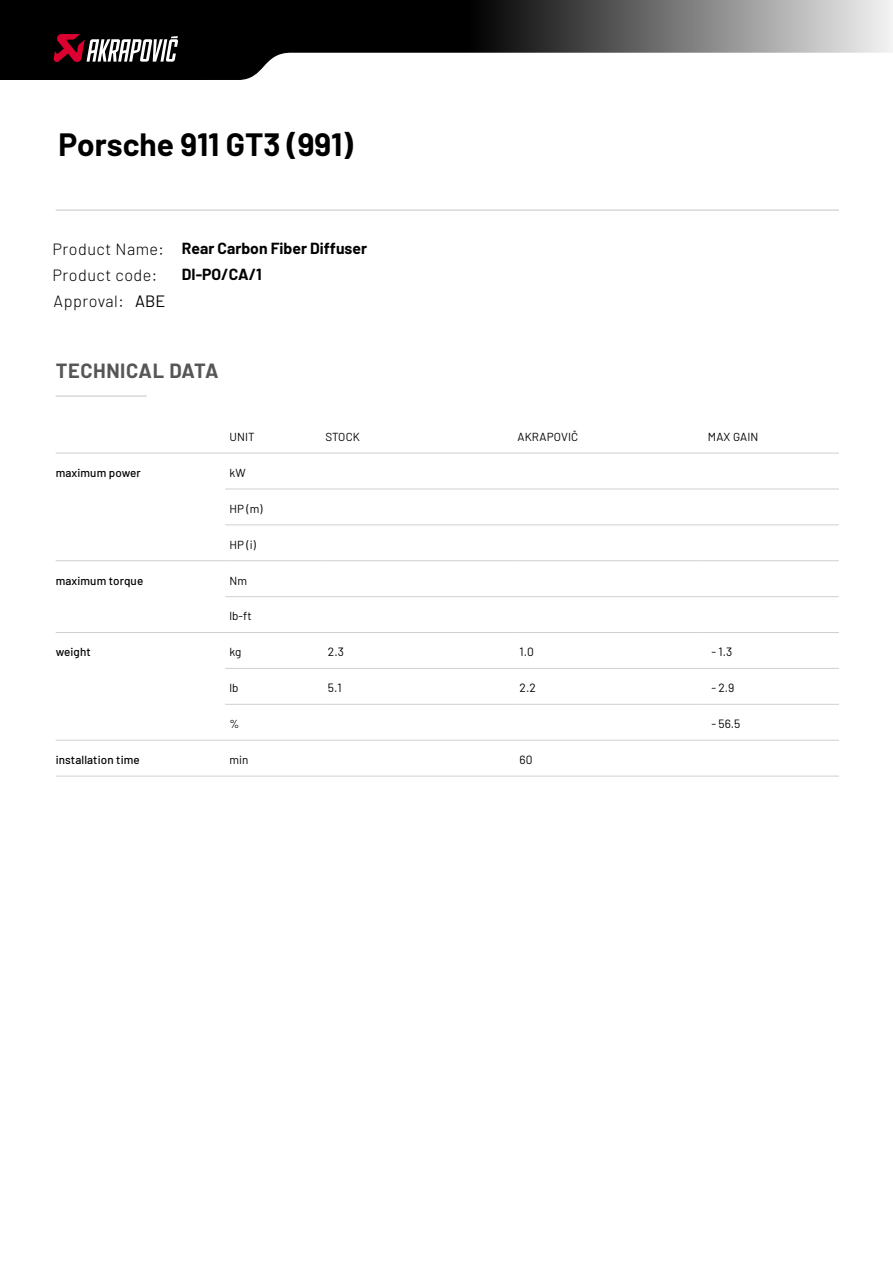
<style>
.page{position:relative;width:893px;height:1263px;background:#fff}
.page>*{position:absolute;margin:0;border:0;box-sizing:border-box;transform-origin:0 0}
.t1{font:700 31.5px "Barlow";color:#000}
.t2{font:700 20.1px "Barlow";letter-spacing:.03em;color:#565656}
.t3{font:16.35px "Barlow";color:#000}
.t4{font:300 16.2px "Barlow";letter-spacing:.03em;color:#000}
.t5{font:700 15.75px/26.2px "Barlow";color:#000}
.t6{font:12px "Barlow";color:#000}
.t7{font:11.7px "Barlow";letter-spacing:.01em;color:#000}
.t8{font:500 11.7px "Barlow";letter-spacing:.01em;color:#000}
</style>
<div class="page">
<svg style="left:0;top:0;width:893px;height:80px"></svg>
<svg style="left:53px;top:34px;width:125px;height:29px"></svg>
<hr style="left:56px;top:396px;width:91px;height:1px;background:#c3c6c7">
<hr style="left:56px;top:453px;width:169px;height:1px;background:#cfd0d0">
<hr style="left:225px;top:453px;width:96px;height:1px;background:#cfd0d0">
<hr style="left:321px;top:453px;width:192px;height:1px;background:#cfd0d0">
<hr style="left:513px;top:453px;width:191px;height:1px;background:#cfd0d0">
<hr style="left:704px;top:453px;width:135px;height:1px;background:#cfd0d0">
<hr style="left:225px;top:489px;width:96px;height:1px;background:#cfd0d0">
<hr style="left:321px;top:489px;width:192px;height:1px;background:#cfd0d0">
<hr style="left:513px;top:489px;width:191px;height:1px;background:#cfd0d0">
<hr style="left:704px;top:489px;width:135px;height:1px;background:#cfd0d0">
<hr style="left:225px;top:525px;width:96px;height:1px;background:#cfd0d0">
<hr style="left:321px;top:525px;width:192px;height:1px;background:#cfd0d0">
<hr style="left:513px;top:525px;width:191px;height:1px;background:#cfd0d0">
<hr style="left:704px;top:525px;width:135px;height:1px;background:#cfd0d0">
<hr style="left:56px;top:560px;width:169px;height:1px;background:#cfd0d0">
<hr style="left:225px;top:560px;width:96px;height:1px;background:#cfd0d0">
<hr style="left:321px;top:560px;width:192px;height:1px;background:#cfd0d0">
<hr style="left:513px;top:560px;width:191px;height:1px;background:#cfd0d0">
<hr style="left:704px;top:560px;width:135px;height:1px;background:#cfd0d0">
<hr style="left:225px;top:596px;width:96px;height:1px;background:#cfd0d0">
<hr style="left:321px;top:596px;width:192px;height:1px;background:#cfd0d0">
<hr style="left:513px;top:596px;width:191px;height:1px;background:#cfd0d0">
<hr style="left:704px;top:596px;width:135px;height:1px;background:#cfd0d0">
<hr style="left:56px;top:632px;width:169px;height:1px;background:#cfd0d0">
<hr style="left:225px;top:632px;width:96px;height:1px;background:#cfd0d0">
<hr style="left:321px;top:632px;width:192px;height:1px;background:#cfd0d0">
<hr style="left:513px;top:632px;width:191px;height:1px;background:#cfd0d0">
<hr style="left:704px;top:632px;width:135px;height:1px;background:#cfd0d0">
<hr style="left:225px;top:668px;width:96px;height:1px;background:#cfd0d0">
<hr style="left:321px;top:668px;width:192px;height:1px;background:#cfd0d0">
<hr style="left:513px;top:668px;width:191px;height:1px;background:#cfd0d0">
<hr style="left:704px;top:668px;width:135px;height:1px;background:#cfd0d0">
<hr style="left:225px;top:704px;width:96px;height:1px;background:#cfd0d0">
<hr style="left:321px;top:704px;width:192px;height:1px;background:#cfd0d0">
<hr style="left:513px;top:704px;width:191px;height:1px;background:#cfd0d0">
<hr style="left:704px;top:704px;width:135px;height:1px;background:#cfd0d0">
<hr style="left:56px;top:740px;width:169px;height:1px;background:#cfd0d0">
<hr style="left:225px;top:740px;width:96px;height:1px;background:#cfd0d0">
<hr style="left:321px;top:740px;width:192px;height:1px;background:#cfd0d0">
<hr style="left:513px;top:740px;width:191px;height:1px;background:#cfd0d0">
<hr style="left:704px;top:740px;width:135px;height:1px;background:#cfd0d0">
<hr style="left:56px;top:776px;width:169px;height:1px;background:#cfd0d0">
<hr style="left:225px;top:776px;width:96px;height:1px;background:#cfd0d0">
<hr style="left:321px;top:776px;width:192px;height:1px;background:#cfd0d0">
<hr style="left:513px;top:776px;width:191px;height:1px;background:#cfd0d0">
<hr style="left:704px;top:776px;width:135px;height:1px;background:#cfd0d0">
<hr style="left:56px;top:210px;width:783px;height:1px;background:#c3c6c7">
<h1 class="t1" style="left:58px;top:125px;width:296px">Porsche 911 GT3 (991)</h1>
<h3 class="t4" style="left:53px;top:237px;width:113px">Product Name:</h3>
<h3 class="t4" style="left:53px;top:263px;width:106px">Product code:</h3>
<h3 class="t4" style="left:54px;top:289px;width:72px">Approval:</h3>
<h3 class="t3" style="left:135px;top:290px;width:32px">ABE</h3>
<h3 class="t5" style="left:182px;top:234px;width:187px">Rear Carbon Fiber Diffuser<br>DI-PO/CA/1</h3>
<h2 class="t2" style="left:56px;top:356px;width:164px">TECHNICAL DATA</h2>
<p class="t7" style="left:229px;top:428px;width:27px">UNIT</p>
<p class="t7" style="left:325px;top:428px;width:36px">STOCK</p>
<p class="t7" style="left:517px;top:428px;width:62px">AKRAPOVIČ</p>
<p class="t7" style="left:708px;top:428px;width:52px">MAX GAIN</p>
<p class="t8" style="left:56px;top:464px;width:87px">maximum power</p>
<p class="t7" style="left:229px;top:464px;width:18px">kW</p>
<p class="t7" style="left:229px;top:500px;width:35px">HP (m)</p>
<p class="t7" style="left:229px;top:536px;width:28px">HP (i)</p>
<p class="t8" style="left:56px;top:572px;width:89px">maximum torque</p>
<p class="t7" style="left:229px;top:572px;width:19px">Nm</p>
<p class="t7" style="left:229px;top:608px;width:24px">lb-ft</p>
<p class="t8" style="left:56px;top:643px;width:37px">weight</p>
<p class="t7" style="left:229px;top:644px;width:14px">kg</p>
<p class="t7" style="left:229px;top:679px;width:11px">lb</p>
<p class="t7" style="left:229px;top:715px;width:11px">%</p>
<p class="t8" style="left:56px;top:751px;width:86px">installation time</p>
<p class="t7" style="left:229px;top:751px;width:21px">min</p>
<p class="t6" style="left:328px;top:644px;width:17px">2.3</p>
<p class="t6" style="left:520px;top:644px;width:16px">1.0</p>
<p class="t6" style="left:711px;top:644px;width:22px">- 1.3</p>
<p class="t6" style="left:328px;top:680px;width:15px">5.1</p>
<p class="t6" style="left:520px;top:680px;width:18px">2.2</p>
<p class="t6" style="left:711px;top:680px;width:25px">- 2.9</p>
<p class="t6" style="left:711px;top:716px;width:30px">- 56.5</p>
<p class="t6" style="left:520px;top:752px;width:14px">60</p>
</div>
